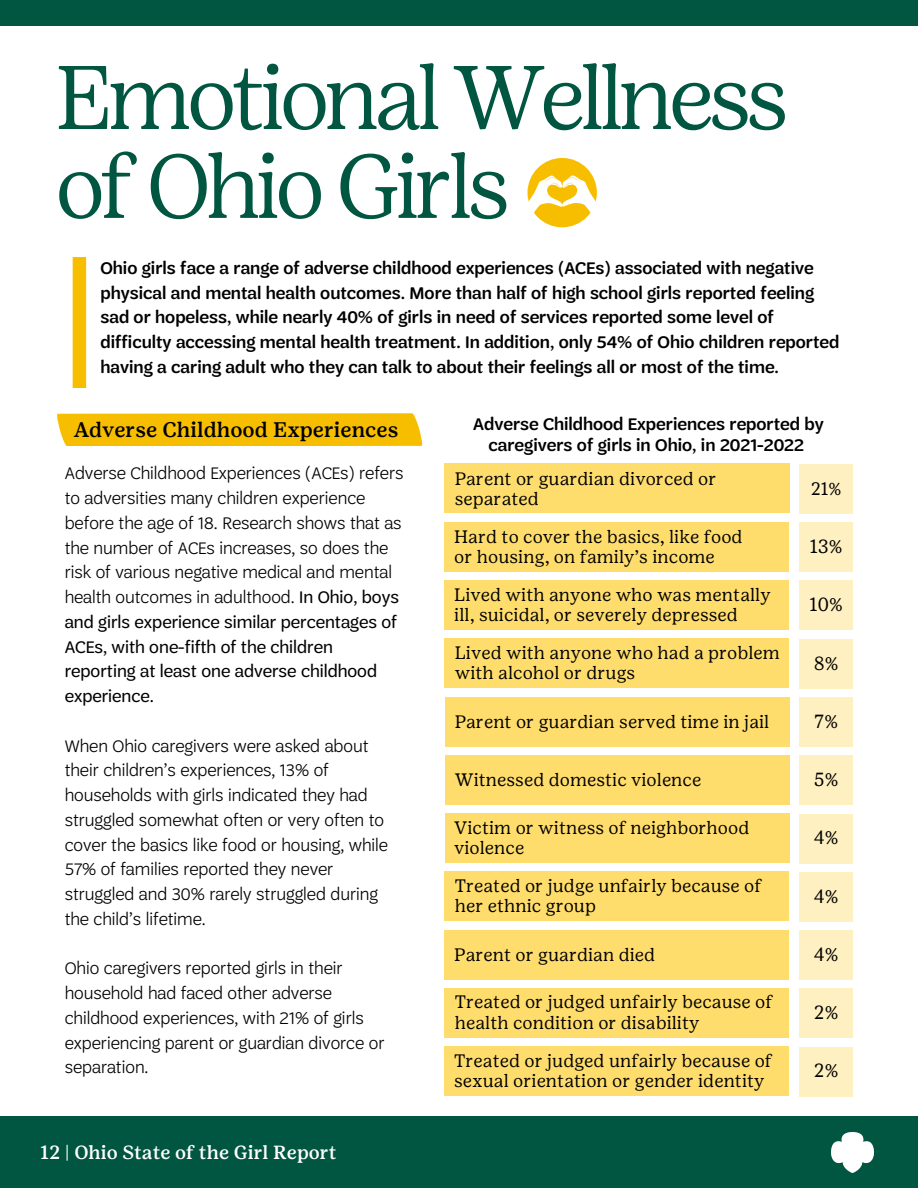
<style>
.page{position:relative;width:918px;height:1188px;background:#fff}
.page>*{position:absolute;margin:0;border:0;box-sizing:border-box;transform-origin:0 0}
.t1{font:300 90px/88.8px "Girl Scout Display";letter-spacing:-.045em;color:#005640}
.t2{font:500 21px "Girl Scout Text";color:#000}
.t3{font:500 19.05px "Girl Scout Text";color:#fff}
.t4{font:19.05px "Girl Scout Text";color:#000}
.t5{font:300 18px/24.8px "Trefoil Sans";color:#000}
.t6{font:18px/20.2px "Girl Scout Text";color:#000}
.t7{font:500 18px/24.8px "Trefoil Sans";color:#000}
.s1{font-weight:400}
</style>
<div class="page">
<div style="left:0;top:0;width:918px;height:26px;background:#005640"></div>
<div style="left:0;top:1117px;width:918px;height:71px;background:#005640"></div>
<img style="left:832px;top:1133px;width:42px;height:39px">
<div style="left:73px;top:257px;width:13px;height:131px;background:#f7be00"></div>
<div style="left:57px;top:413px;width:365px;height:33px;background:#f7be00"></div>
<div style="left:444px;top:464px;width:345px;height:49px;background:#ffdd6c"></div>
<div style="left:444px;top:522px;width:345px;height:49px;background:#ffdd6c"></div>
<div style="left:444px;top:580px;width:345px;height:50px;background:#ffdd6c"></div>
<div style="left:445px;top:697px;width:345px;height:49px;background:#ffdd6c"></div>
<div style="left:445px;top:755px;width:345px;height:49px;background:#ffdd6c"></div>
<div style="left:445px;top:814px;width:345px;height:49px;background:#ffdd6c"></div>
<div style="left:444px;top:872px;width:345px;height:49px;background:#ffdd6c"></div>
<div style="left:444px;top:639px;width:345px;height:49px;background:#ffdd6c"></div>
<div style="left:444px;top:930px;width:345px;height:49px;background:#ffdd6c"></div>
<div style="left:444px;top:988px;width:345px;height:50px;background:#ffdd6c"></div>
<div style="left:444px;top:1047px;width:345px;height:49px;background:#ffdd6c"></div>
<div style="left:800px;top:464px;width:53px;height:49px;background:#fff0c1"></div>
<div style="left:800px;top:523px;width:53px;height:49px;background:#fff0c1"></div>
<div style="left:800px;top:581px;width:53px;height:49px;background:#fff0c1"></div>
<div style="left:800px;top:697px;width:53px;height:50px;background:#fff0c1"></div>
<div style="left:800px;top:756px;width:53px;height:49px;background:#fff0c1"></div>
<div style="left:800px;top:814px;width:53px;height:49px;background:#fff0c1"></div>
<div style="left:800px;top:872px;width:53px;height:49px;background:#fff0c1"></div>
<div style="left:800px;top:639px;width:53px;height:49px;background:#fff0c1"></div>
<div style="left:800px;top:931px;width:53px;height:49px;background:#fff0c1"></div>
<div style="left:800px;top:989px;width:53px;height:49px;background:#fff0c1"></div>
<div style="left:800px;top:1047px;width:53px;height:49px;background:#fff0c1"></div>
<div style="left:527px;top:158px;width:70px;height:69px;background:#f7be00;border-radius:50%"></div>
<svg style="left:527px;top:175px;width:70px;height:43px"></svg>
<h1 class="t1" style="left:56px;top:53px;width:734px">Emotional Wellness of Ohio Girls</h1>
<p class="t7" style="left:100px;top:255px;width:740px">Ohio girls face a range of adverse childhood experiences (ACEs) associated with negative physical and mental health outcomes. More than half of high school girls reported feeling sad or hopeless, while nearly 40% of girls in need of services reported some level of difficulty accessing mental health treatment. In addition, only 54% of Ohio children reported having a caring adult who they can talk to about their feelings all or most of the time.</p>
<p class="t2" style="left:74px;top:417px;width:326px">Adverse Childhood Experiences</p>
<p class="t5" style="left:65px;top:461px;width:340px">Adverse Childhood Experiences (ACEs) refers to adversities many children experience before the age of 18. Research shows that as the number of ACEs increases, so does the risk of various negative medical and mental health outcomes in adulthood. <span class="s1">In Ohio, boys and girls experience similar percentages of ACEs, with one-fifth of the children reporting at least one adverse childhood experience.</span></p>
<p class="t5" style="left:65px;top:733px;width:325px">When Ohio caregivers were asked about their children’s experiences, 13% of households with girls indicated they had struggled somewhat often or very often to cover the basics like food or housing, while 57% of families reported they never struggled and 30% rarely struggled during the child’s lifetime.</p>
<h4 class="t5" style="left:65px;top:956px;width:321px">Ohio caregivers reported girls in their household had faced other adverse childhood experiences, with 21% of girls experiencing parent or guardian divorce or separation.</h4>
<p class="t3" style="left:41px;top:1141px;width:297px">12 | Ohio State of the Girl Report</p>
<h3 class="t7" style="left:473px;top:414px;width:352px;line-height:20.2px;text-align:center">Adverse Childhood Experiences reported by caregivers of girls in Ohio, in 2021-2022</h3>
<p class="t6" style="left:455px;top:468px;width:263px">Parent or guardian divorced or separated</p>
<p class="t6" style="left:454px;top:526px;width:290px">Hard to cover the basics, like food or housing, on family’s income</p>
<p class="t6" style="left:454px;top:584px;width:318px">Lived with anyone who was mentally ill, suicidal, or severely depressed</p>
<h3 class="t6" style="left:455px;top:642px;width:327px">Lived with anyone who had a problem with alcohol or drugs</h3>
<h3 class="t6" style="left:455px;top:711px;width:316px">Parent or guardian served time in jail</h3>
<p class="t6" style="left:455px;top:769px;width:248px">Witnessed domestic violence</p>
<h3 class="t6" style="left:454px;top:817px;width:297px">Victim or witness of neighborhood violence</h3>
<p class="t6" style="left:455px;top:875px;width:308px">Treated or judge unfairly because of her ethnic group</p>
<p class="t6" style="left:454px;top:944px;width:203px">Parent or guardian died</p>
<p class="t6" style="left:455px;top:992px;width:319px">Treated or judged unfairly because of health condition or disability</p>
<p class="t6" style="left:454px;top:1050px;width:319px">Treated or judged unfairly because of sexual orientation or gender identity</p>
<p class="t6" style="left:811px;top:478px;width:32px">21%</p>
<h3 class="t4" style="left:810px;top:535px;width:34px">13%</h3>
<p class="t4" style="left:809px;top:593px;width:35px">10%</p>
<h3 class="t4" style="left:814px;top:652px;width:26px">8%</h3>
<h3 class="t4" style="left:814px;top:710px;width:25px">7%</h3>
<p class="t4" style="left:814px;top:768px;width:26px">5%</p>
<h3 class="t4" style="left:814px;top:826px;width:26px">4%</h3>
<p class="t4" style="left:814px;top:885px;width:26px">4%</p>
<p class="t4" style="left:814px;top:943px;width:26px">4%</p>
<h3 class="t4" style="left:814px;top:1001px;width:26px">2%</h3>
<p class="t4" style="left:814px;top:1060px;width:26px">2%</p>
</div>
